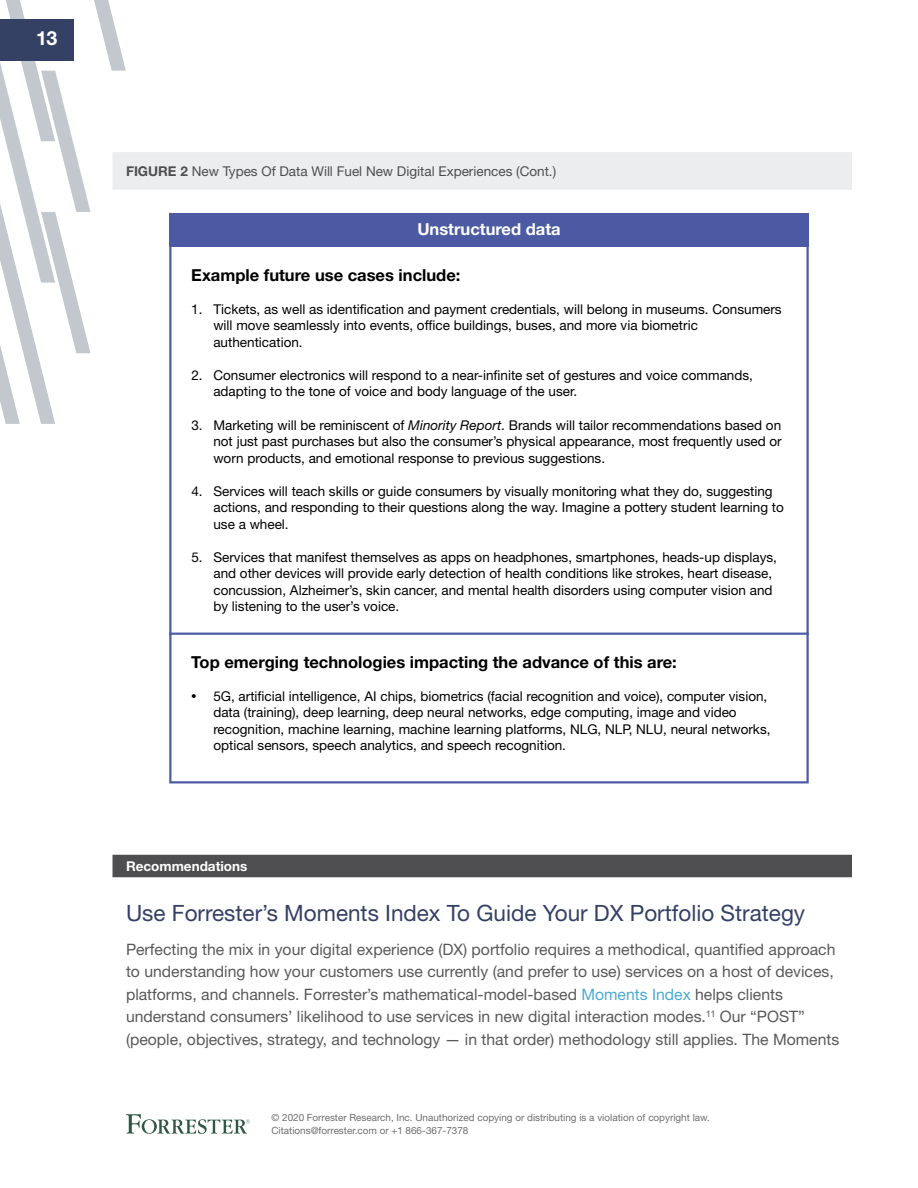
<style>
.page{position:relative;width:918px;height:1188px;background:#fff}
.page>*{position:absolute;margin:0;border:0;box-sizing:border-box;transform-origin:0 0}
.RecWIMHeading1{font:22.5px "Helvetica Neue LT Std";color:#354065}
.t1{font:700 19.5px "Helvetica Neue LT Std";color:#fff}
.t2{font:700 16.5px "Helvetica Neue LT Std";color:#000}
.t3{font:700 16.5px "Helvetica Neue LT Std";color:#fff}
.RecWIMParagraph{font:15.75px/22.5px "Helvetica Neue LT Std";color:#59595b}
.t4{font:13.5px/16.5px "Helvetica Neue LT Std";color:#000}
.FigureFullPage{font:13.5px "Helvetica Neue LT Std";color:#4e4e50}
.RecWIMSectionLabel{font:700 13.5px "Helvetica Neue LT Std";color:#fff}
.t5{font:9.9px/12.8px "Helvetica Neue LT Std";color:#6d6e70}
.s1{font-weight:700}
.s2{font-style:italic}
.s3{font-size:10.95px}
.s4{color:#4aaad1}
</style>
<div class="page">
<svg style="left:0;top:0;width:126px;height:424px"></svg>
<div style="left:0;top:19px;width:74px;height:41px;background:#354065"></div>
<svg style="left:126px;top:1114px;width:124px;height:20px"></svg>
<div style="left:112px;top:152px;width:740px;height:38px;background:#ecedee"></div>
<svg style="left:169px;top:247px;width:640px;height:536px"></svg>
<div style="left:169px;top:214px;width:640px;height:33px;background:#4c59a3"></div>
<hr style="left:169px;top:633px;width:640px;height:2px;background:#4c59a3">
<div style="left:112px;top:855px;width:740px;height:22px;background:#4e4e50"></div>
<h2 class="t1" style="left:36px;top:26px;width:23px">13</h2>
<p class="FigureFullPage" style="left:126px;top:163px;width:432px"><span class="s1">FIGURE 2</span> New Types Of Data Will Fuel New Digital Experiences (Cont.)</p>
<p class="t3" style="left:417px;top:219px;width:145px">Unstructured data</p>
<p class="t2" style="left:191px;top:265px;width:271px">Example future use cases include:</p>
<p class="t4" style="left:213px;top:301px;width:570px;text-indent:-22px">1. Tickets, as well as identification and payment credentials, will belong in museums. Consumers will move seamlessly into events, office buildings, buses, and more via biometric authentication.</p>
<p class="t4" style="left:213px;top:367px;width:541px;text-indent:-22px">2. Consumer electronics will respond to a near-infinite set of gestures and voice commands, adapting to the tone of voice and body language of the user.</p>
<p class="t4" style="left:213px;top:416px;width:570px;text-align:justify;text-indent:-22px">3. Marketing will be reminiscent of <span class="s2">Minority Report</span>. Brands will tailor recommendations based on not just past purchases but also the consumer’s physical appearance, most frequently used or worn products, and emotional response to previous suggestions.</p>
<p class="t4" style="left:213px;top:482px;width:572px;text-indent:-22px">4. Services will teach skills or guide consumers by visually monitoring what they do, suggesting actions, and responding to their questions along the way. Imagine a pottery student learning to use a wheel.</p>
<p class="t4" style="left:213px;top:549px;width:565px;text-indent:-22px">5. Services that manifest themselves as apps on headphones, smartphones, heads-up displays, and other devices will provide early detection of health conditions like strokes, heart disease, concussion, Alzheimer’s, skin cancer, and mental health disorders using computer vision and by listening to the user’s voice.</p>
<p class="t2" style="left:191px;top:651px;width:487px">Top emerging technologies impacting the advance of this are:</p>
<p class="t4" style="left:213px;top:687px;width:559px;text-indent:-22px"><span class="s3">•</span> 5G, artificial intelligence, AI chips, biometrics (facial recognition and voice), computer vision, data (training), deep learning, deep neural networks, edge computing, image and video recognition, machine learning, machine learning platforms, NLG, NLP, NLU, neural networks, optical sensors, speech analytics, and speech recognition.</p>
<p class="RecWIMSectionLabel" style="left:126px;top:858px;width:123px">Recommendations</p>
<h1 class="RecWIMHeading1" style="left:126px;top:899px;width:681px">Use Forrester’s Moments Index To Guide Your DX Portfolio Strategy</h1>
<p class="RecWIMParagraph" style="left:126px;top:937px;width:715px">Perfecting the mix in your digital experience (DX) portfolio requires a methodical, quantified approach to understanding how your customers use currently (and prefer to use) services on a host of devices, platforms, and channels. Forrester’s mathematical-model-based <span class="s4">Moments Index</span> helps clients understand consumers’ likelihood to use services in new digital interaction modes.<sup>11</sup> Our “POST” (people, objectives, strategy, and technology — in that order) methodology still applies. The Moments</p>
<p class="t5" style="left:272px;top:1111px;width:440px">© 2020 Forrester Research, Inc. Unauthorized copying or distributing is a violation of copyright law.<br>Citations@forrester.com or +1 866-367-7378</p>
</div>
